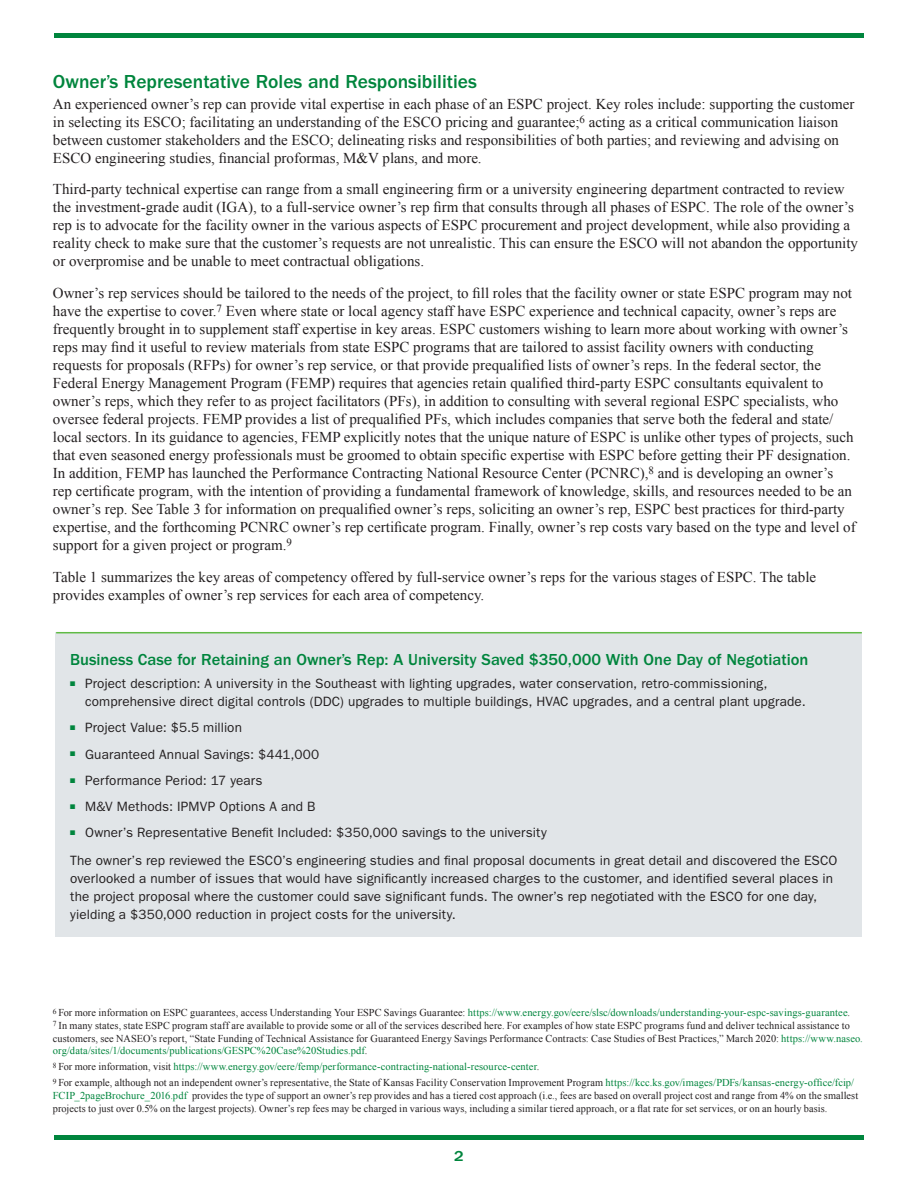
<style>
.page{position:relative;width:918px;height:1188px;background:#fff}
.page>*{position:absolute;margin:0;border:0;box-sizing:border-box;transform-origin:0 0}
.t1{font:500 19.5px "ITC Franklin Gothic Std";color:#00853d}
.sidebar_head{font:500 16.5px "ITC Franklin Gothic Std";color:#00853d}
.body_text{font:15px/18px "Times New Roman";color:#231f20}
.t2{font:500 15px "ITC Franklin Gothic Std";color:#00853d;scale:1.1 1}
.sidebar_text{font:13.5px/18px "ITC Franklin Gothic Std";letter-spacing:.01em;color:#231f20}
.footnote{font:10.5px/12.8px "Times New Roman";letter-spacing:.01em;color:#231f20}
.footnote-2{font:10.5px "Times New Roman";letter-spacing:.01em;color:#00853d}
.s1{color:#00853d}
.s2{color:#231f20}
</style>
<div class="page">
<div style="left:55px;top:632px;width:807px;height:304px;background:#e1e5e8"></div>
<hr style="left:56px;top:632px;width:806px;height:1px;background:#60bb46">
<hr style="left:54px;top:34px;width:810px;height:4px;background:#00853d">
<hr style="left:54px;top:1135px;width:810px;height:4px;background:#00853d">
<h1 class="t1" style="left:53px;top:70px;width:425px">Owner’s Representative Roles and Responsibilities</h1>
<p class="body_text" style="left:53px;top:95px;width:803px">An experienced owner’s rep can provide vital expertise in each phase of an ESPC project. Key roles include: supporting the customer in selecting its ESCO; facilitating an understanding of the ESCO pricing and guarantee;<sup>6</sup> acting as a critical communication liaison between customer stakeholders and the ESCO; delineating risks and responsibilities of both parties; and reviewing and advising on ESCO engineering studies, financial proformas, M&amp;V plans, and more.</p>
<p class="body_text" style="left:53px;top:180px;width:807px">Third-party technical expertise can range from a small engineering firm or a university engineering department contracted to review the investment-grade audit (IGA), to a full-service owner’s rep firm that consults through all phases of ESPC. The role of the owner’s rep is to advocate for the facility owner in the various aspects of ESPC procurement and project development, while also providing a reality check to make sure that the customer’s requests are not unrealistic. This can ensure the ESCO will not abandon the opportunity or overpromise and be unable to meet contractual obligations.</p>
<p class="body_text" style="left:53px;top:284px;width:804px">Owner’s rep services should be tailored to the needs of the project, to fill roles that the facility owner or state ESPC program may not have the expertise to cover.<sup>7</sup> Even where state or local agency staff have ESPC experience and technical capacity, owner’s reps are frequently brought in to supplement staff expertise in key areas. ESPC customers wishing to learn more about working with owner’s reps may find it useful to review materials from state ESPC programs that are tailored to assist facility owners with conducting requests for proposals (RFPs) for owner’s rep service, or that provide prequalified lists of owner’s reps. In the federal sector, the Federal Energy Management Program (FEMP) requires that agencies retain qualified third-party ESPC consultants equivalent to owner’s reps, which they refer to as project facilitators (PFs), in addition to consulting with several regional ESPC specialists, who oversee federal projects. FEMP provides a list of prequalified PFs, which includes companies that serve both the federal and state/ local sectors. In its guidance to agencies, FEMP explicitly notes that the unique nature of ESPC is unlike other types of projects, such that even seasoned energy professionals must be groomed to obtain specific expertise with ESPC before getting their PF designation.<br>In addition, FEMP has launched the Performance Contracting National Resource Center (PCNRC),<sup>8</sup> and is developing an owner’s rep certificate program, with the intention of providing a fundamental framework of knowledge, skills, and resources needed to be an owner’s rep. See Table 3 for information on prequalified owner’s reps, soliciting an owner’s rep, ESPC best practices for third-party expertise, and the forthcoming PCNRC owner’s rep certificate program. Finally, owner’s rep costs vary based on the type and level of support for a given project or program.<sup>9</sup></p>
<p class="body_text" style="left:53px;top:567px;width:765px">Table 1 summarizes the key areas of competency offered by full-service owner’s reps for the various stages of ESPC. The table provides examples of owner’s rep services for each area of competency.</p>
<p class="sidebar_head" style="left:70px;top:650px;width:740px">Business Case for Retaining an Owner’s Rep: A University Saved $350,000 With One Day of Negotiation</p>
<p class="sidebar_text" style="left:85px;top:674px;width:722px;text-indent:-15px"><sup>■</sup> Project description: A university in the Southeast with lighting upgrades, water conservation, retro-commissioning, comprehensive direct digital controls (DDC) upgrades to multiple buildings, HVAC upgrades, and a central plant upgrade.</p>
<p class="sidebar_text" style="left:70px;top:719px;width:173px"><sup>■</sup> Project Value: $5.5 million</p>
<p class="sidebar_text" style="left:70px;top:745px;width:251px"><sup>■</sup> Guaranteed Annual Savings: $441,000</p>
<p class="sidebar_text" style="left:70px;top:771px;width:194px"><sup>■</sup> Performance Period: 17 years</p>
<p class="sidebar_text" style="left:70px;top:798px;width:247px"><sup>■</sup> M&amp;V Methods: IPMVP Options A and B</p>
<p class="sidebar_text" style="left:70px;top:824px;width:478px"><sup>■</sup> Owner’s Representative Benefit Included: $350,000 savings to the university</p>
<p class="sidebar_text" style="left:70px;top:852px;width:769px">The owner’s rep reviewed the ESCO’s engineering studies and final proposal documents in great detail and discovered the ESCO overlooked a number of issues that would have significantly increased charges to the customer, and identified several places in the project proposal where the customer could save significant funds. The owner’s rep negotiated with the ESCO for one day, yielding a $350,000 reduction in project costs for the university.</p>
<p class="footnote" style="left:53px;top:1006px;width:812px"><sup>6</sup> For more information on ESPC guarantees, access Understanding Your ESPC Savings Guarantee: <span class="s1">https://www.energy.gov/eere/slsc/downloads/understanding-your-espc-savings-guarantee</span>.<br><sup>7</sup> In many states, state ESPC program staff are available to provide some or all of the services described here. For examples of how state ESPC programs fund and deliver technical assistance to customers, see NASEO’s report, “State Funding of Technical Assistance for Guaranteed Energy Savings Performance Contracts: Case Studies of Best Practices,” March 2020: <span class="s1">https://www.naseo. org/data/sites/1/documents/publications/GESPC%20Case%20Studies.pdf</span>.</p>
<p class="footnote-2" style="left:53px;top:1060px;width:488px"><sup>8</sup> <span class="s2">For more information, visit</span> https://www.energy.gov/eere/femp/performance-contracting-national-resource-center<span class="s2">.</span></p>
<p class="footnote" style="left:53px;top:1076px;width:807px"><sup>9</sup> For example, although not an independent owner’s representative, the State of Kansas Facility Conservation Improvement Program <span class="s1">https://kcc.ks.gov/images/PDFs/kansas-energy-office/fcip/<br>FCIP_2pageBrochure_2016.pdf</span> provides the type of support an owner’s rep provides and has a tiered cost approach (i.e., fees are based on overall project cost and range from 4% on the smallest projects to just over 0.5% on the largest projects). Owner’s rep fees may be charged in various ways, including a similar tiered approach, or a flat rate for set services, or on an hourly basis.</p>
<p class="t2" style="left:454px;top:1148px;width:10px">2</p>
</div>
